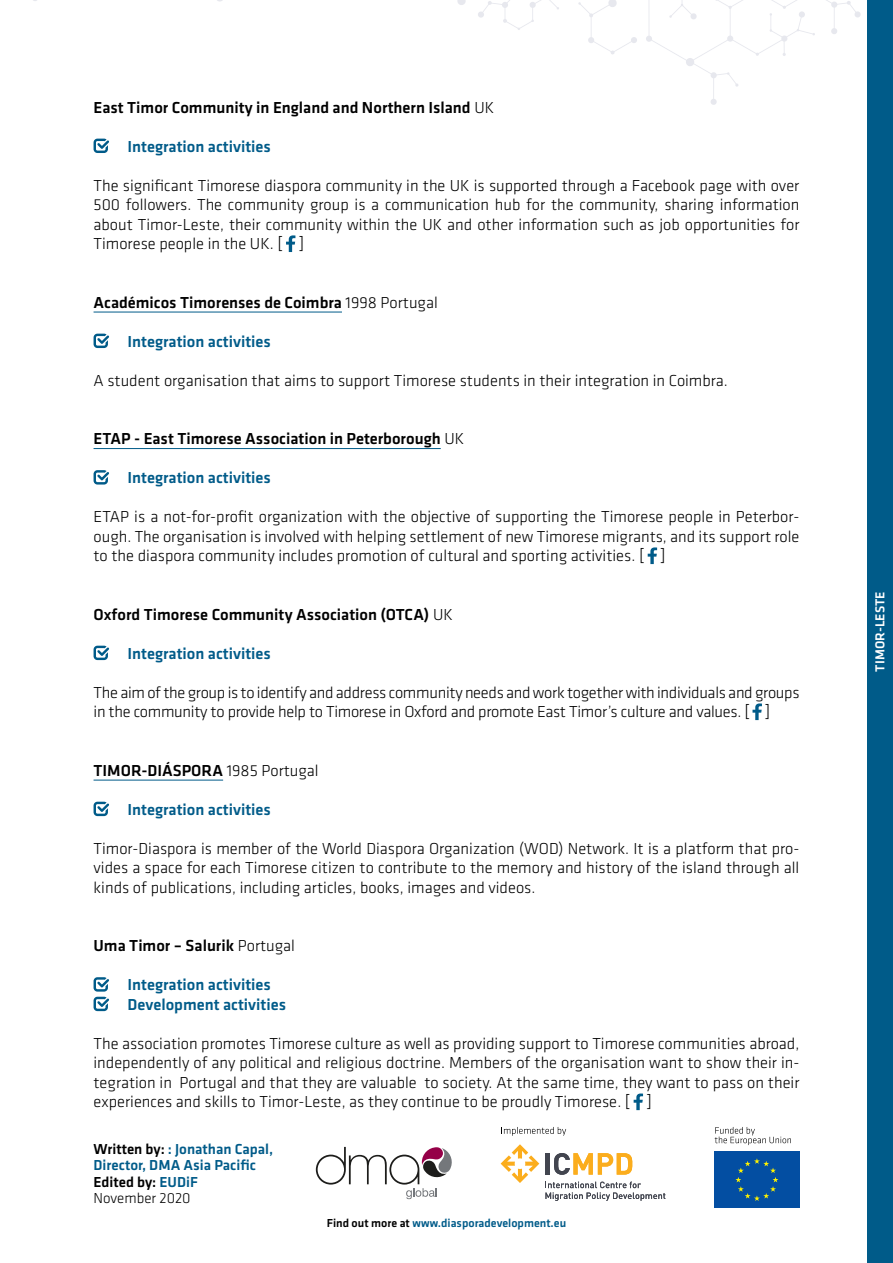
<style>
.page{position:relative;width:893px;height:1263px;background:#fff}
.page>*{position:absolute;margin:0;border:0;box-sizing:border-box;transform-origin:0 0}
.t1{font:300 16.5px/19.5px "Klavika";color:#000;text-align:justify}
.t2{font:500 16.5px "Klavika";color:#000}
.t3{font:300 16.5px/19.5px "Klavika";letter-spacing:-.02em;color:#000}
.t4{font:500 16.5px/19.5px "Klavika";color:#005b89}
.t5{font:500 15px/16.5px "Klavika";color:#005b89}
.t6{font:500 13.5px "Klavika";color:#fff}
.t7{font:500 12px "Klavika";color:#005b89}
.s1{font-weight:300}
.s2{color:#000}
.s3{font-weight:300;color:#000}
</style>
<div class="page">
<div style="left:867px;top:0;width:26px;height:1263px;background:#005b89"></div>
<svg style="left:578px;top:0;width:59px;height:55px"></svg>
<svg style="left:457px;top:0;width:102px;height:30px"></svg>
<svg style="left:646px;top:0;width:215px;height:105px"></svg>
<hr style="left:94px;top:312px;width:248px;height:1px;background:#005b89">
<hr style="left:94px;top:448px;width:347px;height:1px;background:#005b89">
<hr style="left:94px;top:780px;width:129px;height:1px;background:#005b89">
<svg style="left:286px;top:235px;width:9px;height:17px"></svg>
<svg style="left:648px;top:547px;width:9px;height:17px"></svg>
<svg style="left:752px;top:703px;width:10px;height:17px"></svg>
<svg style="left:634px;top:1093px;width:9px;height:17px"></svg>
<svg style="left:94px;top:139px;width:15px;height:14px"></svg>
<svg style="left:94px;top:334px;width:15px;height:14px"></svg>
<svg style="left:94px;top:470px;width:15px;height:15px"></svg>
<svg style="left:94px;top:646px;width:15px;height:14px"></svg>
<svg style="left:94px;top:802px;width:15px;height:14px"></svg>
<svg style="left:94px;top:977px;width:15px;height:34px"></svg>
<div style="left:714px;top:1151px;width:85px;height:57px;background:#034ea2"></div>
<svg style="left:735px;top:1158px;width:43px;height:43px"></svg>
<svg style="left:715px;top:1127px;width:76px;height:18px"></svg>
<svg style="left:503px;top:1127px;width:63px;height:9px"></svg>
<hr style="left:546px;top:1153px;width:4px;height:21px;background:#42454f">
<svg style="left:554px;top:1153px;width:78px;height:22px"></svg>
<svg style="left:545px;top:1181px;width:120px;height:20px"></svg>
<svg style="left:501px;top:1144px;width:38px;height:39px"></svg>
<svg style="left:316px;top:1147px;width:136px;height:52px"></svg>
<p class="t2" style="left:94px;top:96px;width:402px">East Timor Community in England and Northern Island <span class="s1">UK</span></p>
<p class="t4" style="left:128px;top:136px;width:145px">Integration activities</p>
<p class="t1" style="left:94px;top:175px;width:707px">The significant Timorese diaspora community in the UK is supported through a Facebook page with over 500 followers. The community group is a communication hub for the community, sharing information about Timor-Leste, their community within the UK and other information such as job opportunities for Timorese people in the UK. [ ]</p>
<p class="t2" style="left:94px;top:291px;width:346px">Académicos Timorenses de Coimbra <span class="s1">1998 Portugal</span></p>
<p class="t4" style="left:128px;top:331px;width:145px">Integration activities</p>
<p class="t1" style="left:94px;top:370px;width:636px">A student organisation that aims to support Timorese students in their integration in Coimbra.</p>
<p class="t2" style="left:94px;top:427px;width:372px">ETAP - East Timorese Association in Peterborough <span class="s1">UK</span></p>
<p class="t4" style="left:128px;top:467px;width:145px">Integration activities</p>
<p class="t1" style="left:94px;top:507px;width:707px">ETAP is a not-for-profit organization with the objective of supporting the Timorese people in Peterbor&shy;ough. The organisation is involved with helping settlement of new Timorese migrants, and its support role to the diaspora community includes promotion of cultural and sporting activities. [ ]</p>
<p class="t2" style="left:94px;top:603px;width:361px">Oxford Timorese Community Association (OTCA) <span class="s1">UK</span></p>
<p class="t4" style="left:128px;top:643px;width:145px">Integration activities</p>
<p class="t3" style="left:94px;top:682px;width:707px">The aim of the group is to identify and address community needs and work together with individuals and groups in the community to provide help to Timorese in Oxford and promote East Timor’s culture and values. [ ]</p>
<p class="t2" style="left:94px;top:759px;width:227px">TIMOR-DIÁSPORA <span class="s1">1985 Portugal</span></p>
<p class="t4" style="left:128px;top:799px;width:145px">Integration activities</p>
<p class="t1" style="left:94px;top:838px;width:707px">Timor-Diaspora is member of the World Diaspora Organization (WOD) Network. It is a platform that pro&shy;vides a space for each Timorese citizen to contribute to the memory and history of the island through all kinds of publications, including articles, books, images and videos.</p>
<p class="t2" style="left:94px;top:934px;width:203px">Uma Timor – Salurik <span class="s1">Portugal</span></p>
<p class="t4" style="left:128px;top:974px;width:160px">Integration activities<br>Development activities</p>
<p class="t1" style="left:94px;top:1033px;width:707px">The association promotes Timorese culture as well as providing support to Timorese communities abroad, independently of any political and religious doctrine. Members of the organisation want to show their in&shy;tegration in Portugal and that they are valuable to society. At the same time, they want to pass on their experiences and skills to Timor-Leste, as they continue to be proudly Timorese. [ ]</p>
<p class="t5" style="left:94px;top:1140px;width:181px"><span class="s2">Written by:</span> : Jonathan Capal,<br>Director, DMA Asia Pacific<br><span class="s2">Edited by:</span> EUDiF<br><span class="s3">November 2020</span></p>
<p class="t7" style="left:327px;top:1215px;width:241px"><span class="s2">Find out more at</span> www.diasporadevelopment.eu</p>
<p class="t6" style="left:871px;top:672px;width:82px;rotate:-90deg">TIMOR-LESTE</p>
</div>
